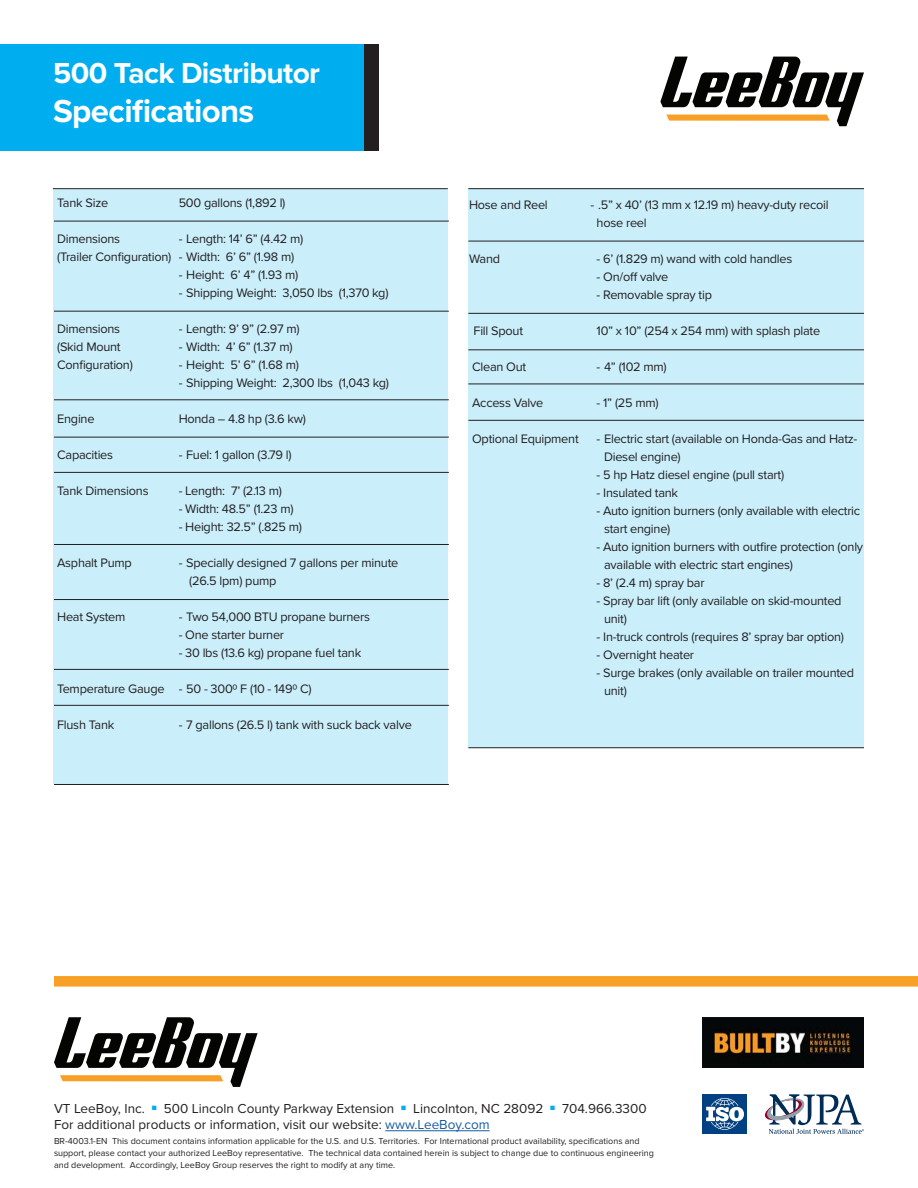
<style>
.page{position:relative;width:918px;height:1188px;background:#fff}
.page>*{position:absolute;margin:0;border:0;box-sizing:border-box;transform-origin:0 0}
.t1{font:700 33px "Proxima Nova";letter-spacing:-.02em;color:#fff}
.t2{font:700 30px "Proxima Nova";letter-spacing:-.02em;color:#fff}
.t3{font:13.5px "Proxima Nova";color:#231f20}
.t4{font:12.75px/18px "Proxima Nova";letter-spacing:-.02em;color:#231f20}
.t5{font:9px/12px "Proxima Nova";color:#231f20}
.s1{color:#175d9e}
</style>
<div class="page">
<div style="left:53px;top:189px;width:395px;height:595px;background:#caeffb"></div>
<div style="left:468px;top:189px;width:396px;height:559px;background:#caeffb"></div>
<div style="left:0;top:44px;width:366px;height:107px;background:#00aeef"></div>
<svg style="left:660px;top:57px;width:204px;height:69px"></svg>
<hr style="left:53px;top:188px;width:395px;height:1px;background:#231f20">
<hr style="left:54px;top:784px;width:395px;height:1px;background:#231f20">
<hr style="left:468px;top:188px;width:396px;height:1px;background:#231f20">
<hr style="left:468px;top:241px;width:396px;height:1px;background:#231f20">
<hr style="left:468px;top:313px;width:396px;height:1px;background:#231f20">
<hr style="left:468px;top:349px;width:396px;height:1px;background:#231f20">
<hr style="left:468px;top:384px;width:396px;height:1px;background:#231f20">
<hr style="left:468px;top:420px;width:396px;height:1px;background:#231f20">
<hr style="left:468px;top:747px;width:396px;height:1px;background:#231f20">
<hr style="left:54px;top:221px;width:395px;height:1px;background:#231f20">
<hr style="left:54px;top:311px;width:395px;height:1px;background:#231f20">
<hr style="left:54px;top:399px;width:395px;height:1px;background:#231f20">
<hr style="left:54px;top:437px;width:395px;height:1px;background:#231f20">
<hr style="left:54px;top:472px;width:395px;height:1px;background:#231f20">
<hr style="left:54px;top:544px;width:395px;height:1px;background:#231f20">
<hr style="left:54px;top:669px;width:395px;height:1px;background:#231f20">
<hr style="left:54px;top:705px;width:395px;height:1px;background:#231f20">
<div style="left:365px;top:44px;width:14px;height:107px;background:#231f20"></div>
<hr style="left:54px;top:599px;width:395px;height:1px;background:#231f20">
<svg style="left:54px;top:1017px;width:204px;height:70px"></svg>
<hr style="left:385px;top:1130px;width:105px;height:1px;background:#175d9e">
<svg style="left:765px;top:1095px;width:99px;height:39px"></svg>
<svg style="left:703px;top:1094px;width:44px;height:1px"></svg>
<div style="left:703px;top:1095px;width:44px;height:39px;background:#014081"></div>
<svg style="left:706px;top:1098px;width:38px;height:32px"></svg>
<div style="left:54px;top:976px;width:864px;height:11px;background:#f89f25"></div>
<img style="left:703px;top:1017px;width:161px;height:51px">
<p class="t2" style="left:53px;top:56px;width:268px">500 Tack Distributor</p>
<p class="t1" style="left:53px;top:92px;width:203px">Specifications</p>
<p class="t4" style="left:57px;top:194px;width:53px">Tank Size</p>
<p class="t4" style="left:179px;top:194px;width:108px">500 gallons (1,892 l)</p>
<p class="t4" style="left:57px;top:230px;width:65px">Dimensions</p>
<p class="t4" style="left:179px;top:230px;width:126px">- Length: 14’ 6” (4.42 m)</p>
<p class="t4" style="left:57px;top:248px;width:239px">(Trailer Configuration) - Width: 6’ 6” (1.98 m)</p>
<p class="t4" style="left:179px;top:266px;width:121px">- Height: 6’ 4” (1.93 m)</p>
<p class="t4" style="left:179px;top:284px;width:211px">- Shipping Weight: 3,050 lbs (1,370 kg)</p>
<p class="t4" style="left:57px;top:320px;width:65px">Dimensions</p>
<p class="t4" style="left:179px;top:320px;width:122px">- Length: 9’ 9” (2.97 m)</p>
<p class="t4" style="left:57px;top:338px;width:65px">(Skid Mount</p>
<p class="t4" style="left:179px;top:338px;width:115px">- Width: 4’ 6” (1.37 m)</p>
<p class="t4" style="left:57px;top:356px;width:77px">Configuration)</p>
<p class="t4" style="left:179px;top:356px;width:122px">- Height: 5’ 6” (1.68 m)</p>
<p class="t4" style="left:179px;top:374px;width:212px">- Shipping Weight: 2,300 lbs (1,043 kg)</p>
<p class="t4" style="left:57px;top:410px;width:39px">Engine</p>
<p class="t4" style="left:179px;top:410px;width:129px">Honda – 4.8 hp (3.6 kw)</p>
<p class="t4" style="left:57px;top:446px;width:57px">Capacities</p>
<p class="t4" style="left:179px;top:446px;width:114px">- Fuel: 1 gallon (3.79 l)</p>
<p class="t4" style="left:57px;top:482px;width:93px">Tank Dimensions</p>
<p class="t4" style="left:179px;top:482px;width:105px">- Length: 7’ (2.13 m)</p>
<p class="t4" style="left:179px;top:500px;width:116px">- Width: 48.5” (1.23 m)</p>
<p class="t4" style="left:179px;top:518px;width:125px">- Height: 32.5” (.825 m)</p>
<p class="t4" style="left:57px;top:554px;width:76px">Asphalt Pump</p>
<p class="t4" style="left:179px;top:554px;width:221px">- Specially designed 7 gallons per minute</p>
<p class="t4" style="left:189px;top:572px;width:89px">(26.5 lpm) pump</p>
<p class="t4" style="left:57px;top:608px;width:70px">Heat System</p>
<p class="t4" style="left:179px;top:608px;width:193px">- Two 54,000 BTU propane burners</p>
<p class="t4" style="left:179px;top:626px;width:107px">- One starter burner</p>
<p class="t4" style="left:179px;top:644px;width:184px">- 30 lbs (13.6 kg) propane fuel tank</p>
<p class="t4" style="left:57px;top:680px;width:256px">Temperature Gauge - 50 - 3000 F (10 - 1490 C)</p>
<p class="t4" style="left:57px;top:716px;width:59px">Flush Tank</p>
<p class="t4" style="left:179px;top:716px;width:235px">- 7 gallons (26.5 l) tank with suck back valve</p>
<p class="t4" style="left:469px;top:196px;width:80px">Hose and Reel</p>
<p class="t4" style="left:591px;top:196px;width:240px">- .5” x 40’ (13 mm x 12.19 m) heavy-duty recoil</p>
<p class="t4" style="left:597px;top:214px;width:52px">hose reel</p>
<p class="t4" style="left:469px;top:250px;width:33px">Wand</p>
<p class="t4" style="left:597px;top:250px;width:197px">- 6’ (1.829 m) wand with cold handles</p>
<p class="t4" style="left:597px;top:268px;width:73px">- On/off valve</p>
<p class="t4" style="left:597px;top:286px;width:117px">- Removable spray tip</p>
<p class="t4" style="left:474px;top:322px;width:51px">Fill Spout</p>
<p class="t4" style="left:597px;top:322px;width:225px">10” x 10” (254 x 254 mm) with splash plate</p>
<p class="t4" style="left:472px;top:358px;width:56px">Clean Out</p>
<p class="t4" style="left:597px;top:358px;width:72px">- 4” (102 mm)</p>
<p class="t4" style="left:472px;top:394px;width:73px">Access Valve</p>
<p class="t4" style="left:597px;top:394px;width:64px">- 1” (25 mm)</p>
<p class="t4" style="left:472px;top:430px;width:108px">Optional Equipment</p>
<p class="t4" style="left:604px;top:430px;width:255px;text-indent:-7px">- Electric start (available on Honda-Gas and Hatz-<br>Diesel engine)</p>
<p class="t4" style="left:597px;top:466px;width:189px">- 5 hp Hatz diesel engine (pull start)</p>
<p class="t4" style="left:597px;top:484px;width:83px">- Insulated tank</p>
<p class="t4" style="left:604px;top:502px;width:258px;text-indent:-7px">- Auto ignition burners (only available with electric start engine)</p>
<p class="t4" style="left:604px;top:538px;width:261px;text-indent:-7px">- Auto ignition burners with outfire protection (only available with electric start engines)</p>
<p class="t4" style="left:597px;top:574px;width:109px">- 8’ (2.4 m) spray bar</p>
<p class="t4" style="left:597px;top:592px;width:247px">- Spray bar lift (only available on skid-mounted</p>
<p class="t4" style="left:604px;top:610px;width:24px">unit)</p>
<p class="t4" style="left:597px;top:628px;width:249px">- In-truck controls (requires 8’ spray bar option)</p>
<p class="t4" style="left:597px;top:646px;width:99px">- Overnight heater</p>
<p class="t4" style="left:604px;top:664px;width:252px;text-indent:-7px">- Surge brakes (only available on trailer mounted unit)</p>
<p class="t3" style="left:54px;top:1100px;width:594px">VT LeeBoy, Inc. <sup>■</sup> 500 Lincoln County Parkway Extension <sup>■</sup> Lincolnton, NC 28092 <sup>■</sup> 704.966.3300</p>
<p class="t3" style="left:54px;top:1116px;width:437px">For additional products or information, visit our website: <span class="s1">www.LeeBoy.com</span></p>
<p class="t5" style="left:54px;top:1135px;width:602px">BR-4003.1-EN This document contains information applicable for the U.S. and U.S. Territories. For International product availability, specifications and support, please contact your authorized LeeBoy representative. The technical data contained herein is subject to change due to continuous engineering and development. Accordingly, LeeBoy Group reserves the right to modify at any time.</p>
</div>
